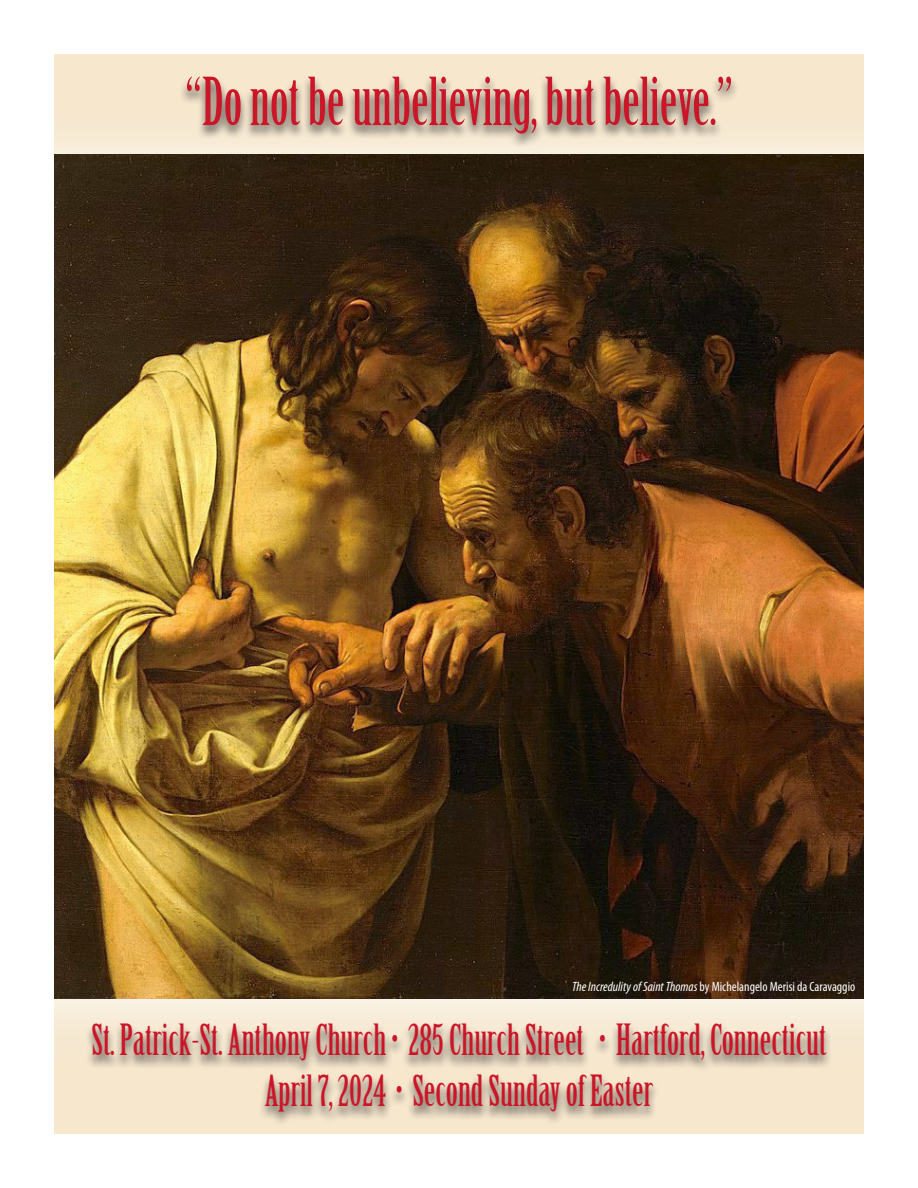
<style>
.page{position:relative;width:918px;height:1188px;background:#fff}
.page>*{position:absolute;margin:0;border:0;box-sizing:border-box;transform-origin:0 0}
.t1{font:64.5px "Birch Std";color:#cb1528}
.t2{font:42px/50.4px "Birch Std";color:#cb1528;text-align:center}
.t3{font:condensed 13.5px "Myriad Pro";color:#fff}
.s1{font-style:italic}
</style>
<div class="page">
<div style="left:54px;top:981px;width:810px;height:153px;background:linear-gradient(to right,#f8edda,#f8edda)"></div>
<div style="left:85px;top:1023px;width:749px;height:103px;background:#231f20;opacity:.75"></div>
<div style="left:54px;top:54px;width:810px;height:120px;background:#f6e7cd"></div>
<div style="left:179px;top:75px;width:560px;height:74px;background:#231f20;opacity:.75"></div>
<img style="left:54px;top:154px;width:810px;height:844px">
<p class="t1" style="left:185px;top:65px;width:549px">“Do not be unbelieving, but believe.”</p>
<p class="t3" style="left:572px;top:978px;width:285px"><span class="s1">The Incredulity of Saint Thomas</span> by Michelangelo Merisi da Caravaggio</p>
<p class="t2" style="left:91px;top:1016px;width:737px">St. Patrick-St. Anthony Church • 285 Church Street • Hartford, Connecticut<br>April 7, 2024 • Second Sunday of Easter</p>
</div>
